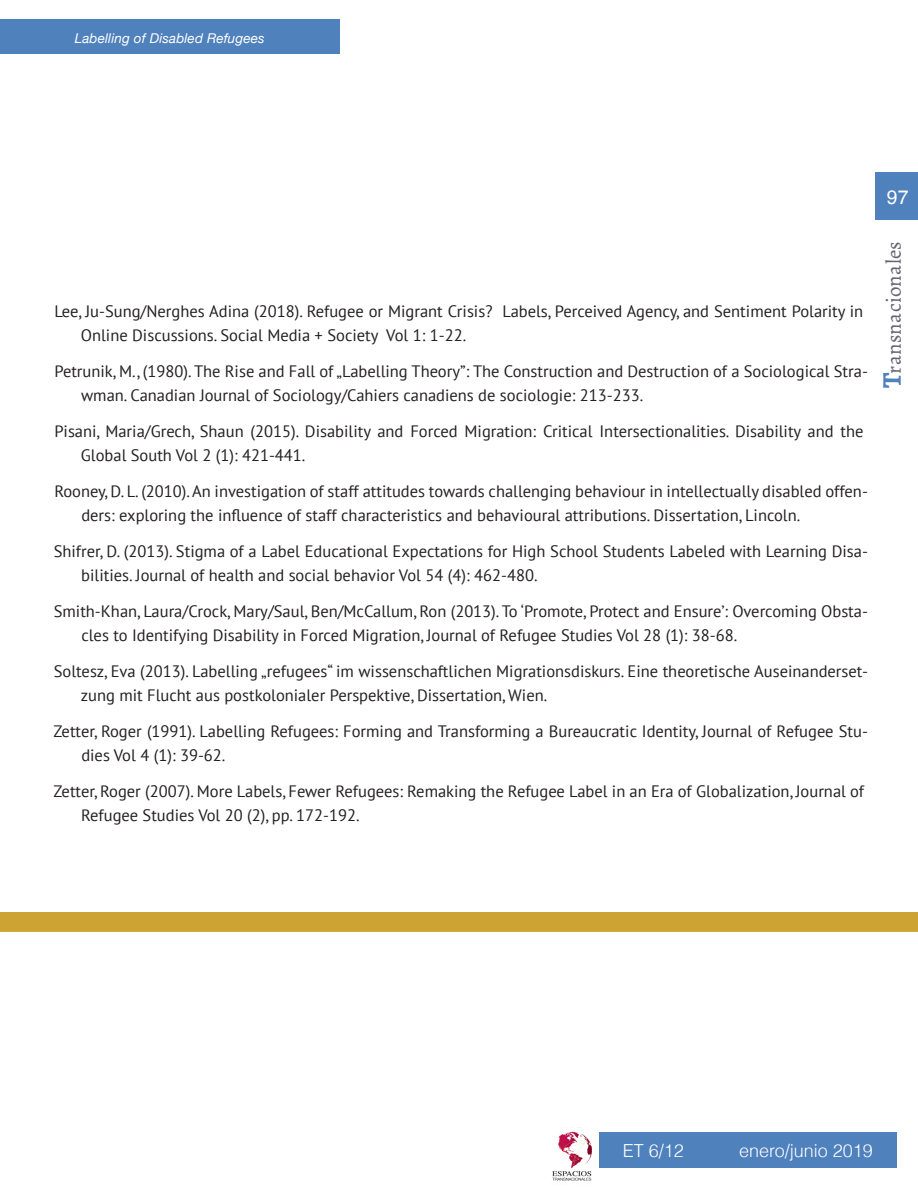
<style>
.page{position:relative;width:918px;height:1188px;background:#fff}
.page>*{position:absolute;margin:0;border:0;box-sizing:border-box;transform-origin:0 0}
.t1{font:21px "Alegreya";letter-spacing:.01em;color:#646473}
.t2{font:19.5px "Helvetica";color:#fff}
.t3{font:300 18px "Helvetica";color:#fff}
.bibliografia{font:16.5px/24px "PT Sans";color:#231f20}
.t4{font:italic 13.5px "Helvetica Neue";letter-spacing:.01em;color:#fff}
.s1{font-weight:700;font-size:27px;color:#4f81bd}
</style>
<div class="page">
<div style="left:875px;top:172px;width:43px;height:48px;background:#4f81bd"></div>
<div style="left:0;top:20px;width:340px;height:34px;background:#4f81bd"></div>
<img style="left:552px;top:1131px;width:40px;height:50px">
<div style="left:599px;top:1132px;width:297px;height:36px;background:#4f81bd"></div>
<div style="left:0;top:912px;width:918px;height:20px;background:#cda434"></div>
<p class="t4" style="left:75px;top:29px;width:191px">Labelling of Disabled Refugees</p>
<p class="bibliografia" style="left:81px;top:298px;width:784px;text-indent:-26px">Lee, Ju-Sung/Nerghes Adina (2018). Refugee or Migrant Crisis? Labels, Perceived Agency, and Sentiment Polarity in<br>Online Discussions. Social Media + Society Vol 1: 1-22.</p>
<p class="bibliografia" style="left:81px;top:358px;width:788px;text-indent:-27px">Petrunik, M., (1980). The Rise and Fall of „Labelling Theory”: The Construction and Destruction of a Sociological Stra&shy;wman. Canadian Journal of Sociology/Cahiers canadiens de sociologie: 213-233.</p>
<p class="bibliografia" style="left:81px;top:418px;width:784px;text-indent:-26px">Pisani, Maria/Grech, Shaun (2015). Disability and Forced Migration: Critical Intersectionalities. Disability and the<br>Global South Vol 2 (1): 421-441.</p>
<p class="bibliografia" style="left:81px;top:478px;width:788px;text-indent:-27px">Rooney, D. L. (2010). An investigation of staff attitudes towards challenging behaviour in intellectually disabled offen&shy;ders: exploring the influence of staff characteristics and behavioural attributions. Dissertation, Lincoln.</p>
<p class="bibliografia" style="left:81px;top:538px;width:788px;text-indent:-28px">Shifrer, D. (2013). Stigma of a Label Educational Expectations for High School Students Labeled with Learning Disa&shy;bilities. Journal of health and social behavior Vol 54 (4): 462-480.</p>
<p class="bibliografia" style="left:81px;top:598px;width:788px;text-indent:-28px">Smith-Khan, Laura/Crock, Mary/Saul, Ben/McCallum, Ron (2013). To ‘Promote, Protect and Ensure’: Overcoming Obsta&shy;cles to Identifying Disability in Forced Migration, Journal of Refugee Studies Vol 28 (1): 38-68.</p>
<p class="bibliografia" style="left:81px;top:658px;width:789px;text-indent:-27px">Soltesz, Eva (2013). Labelling „refugees“ im wissenschaftlichen Migrationsdiskurs. Eine theoretische Auseinanderset&shy;zung mit Flucht aus postkolonialer Perspektive, Dissertation, Wien.</p>
<p class="bibliografia" style="left:81px;top:718px;width:788px;text-indent:-28px">Zetter, Roger (1991). Labelling Refugees: Forming and Transforming a Bureaucratic Identity, Journal of Refugee Stu&shy;dies Vol 4 (1): 39-62.</p>
<p class="bibliografia" style="left:81px;top:778px;width:784px;text-indent:-28px">Zetter, Roger (2007). More Labels, Fewer Refugees: Remaking the Refugee Label in an Era of Globalization, Journal of<br>Refugee Studies Vol 20 (2), pp. 172-192.</p>
<p class="t2" style="left:887px;top:182px;width:23px">97</p>
<p class="t1" style="left:881px;top:388px;width:148px;rotate:-90deg"><span class="s1">T</span>ransnacionales</p>
<p class="t3" style="left:623px;top:1139px;width:63px">ET 6/12</p>
<p class="t3" style="left:739px;top:1139px;width:135px">enero/junio 2019</p>
</div>
